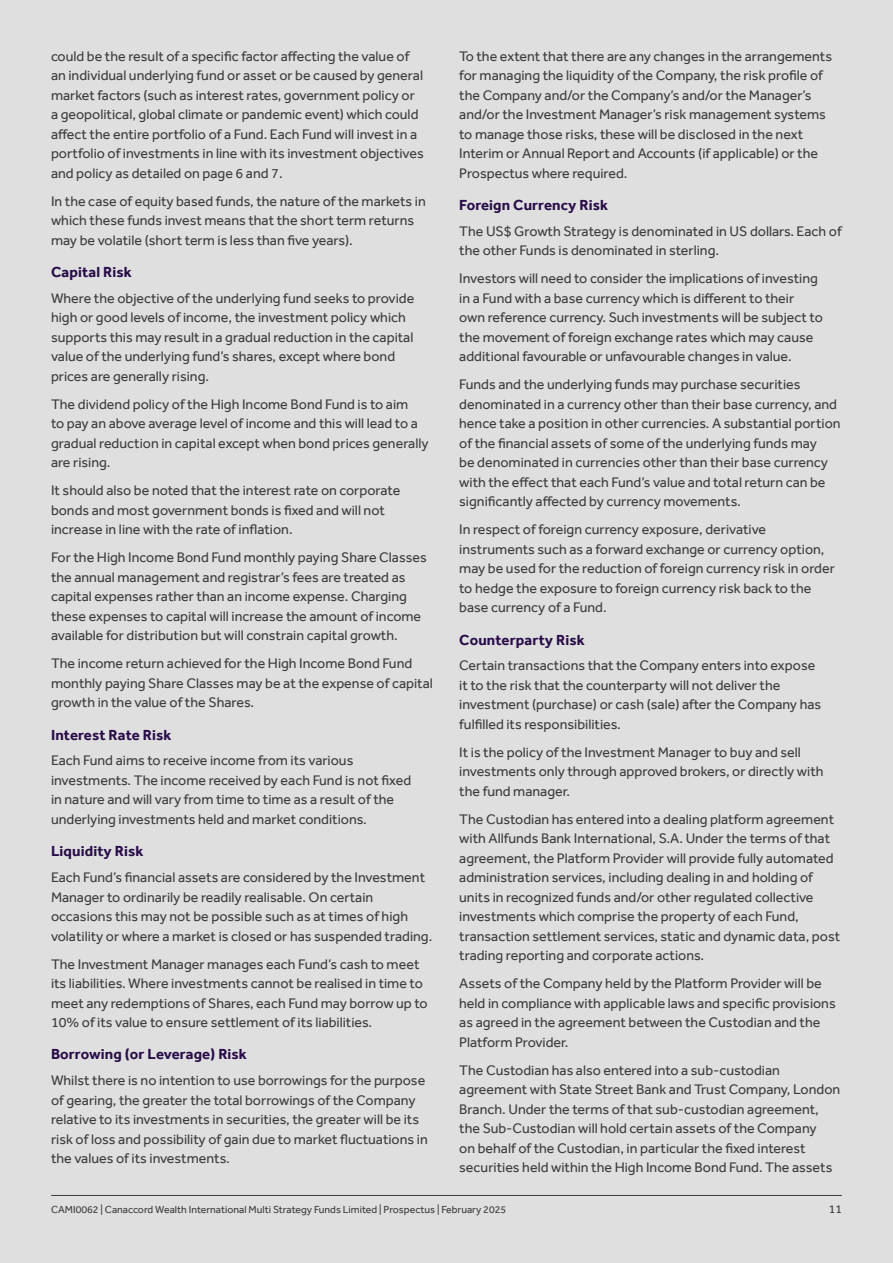
<style>
.page{position:relative;width:893px;height:1263px;background:#dfdfe0}
.page>*{position:absolute;margin:0;border:0;box-sizing:border-box;transform-origin:0 0}
.CG_A4_Subheader_Level_1{font:700 15px "Effra";letter-spacing:.01em;color:#290d48}
.CG_A4_Body_Copy{font:14.25px/19.5px "Effra";color:#3d3d3d}
.t1{font:12px "Effra";color:#3d3d3d}
.t2{font:10.5px "Effra";color:#3d3d3d}
</style>
<div class="page">
<hr style="left:51px;top:1195px;width:791px;height:1px;background:#3d3d3d">
<p class="CG_A4_Body_Copy" style="left:51px;top:46px;width:374px">could be the result of a specific factor affecting the value of an individual underlying fund or asset or be caused by general market factors (such as interest rates, government policy or a geopolitical, global climate or pandemic event) which could affect the entire portfolio of a Fund. Each Fund will invest in a portfolio of investments in line with its investment objectives and policy as detailed on page 6 and 7.</p>
<p class="CG_A4_Body_Copy" style="left:51px;top:191px;width:376px">In the case of equity based funds, the nature of the markets in which these funds invest means that the short term returns may be volatile (short term is less than five years).</p>
<p class="CG_A4_Subheader_Level_1" style="left:51px;top:263px;width:82px">Capital Risk</p>
<p class="CG_A4_Body_Copy" style="left:51px;top:288px;width:365px">Where the objective of the underlying fund seeks to provide high or good levels of income, the investment policy which supports this may result in a gradual reduction in the capital value of the underlying fund’s shares, except where bond prices are generally rising.</p>
<p class="CG_A4_Body_Copy" style="left:51px;top:394px;width:379px">The dividend policy of the High Income Bond Fund is to aim<br>to pay an above average level of income and this will lead to a gradual reduction in capital except when bond prices generally are rising.</p>
<p class="CG_A4_Body_Copy" style="left:51px;top:481px;width:351px">It should also be noted that the interest rate on corporate bonds and most government bonds is fixed and will not increase in line with the rate of inflation.</p>
<p class="CG_A4_Body_Copy" style="left:51px;top:548px;width:377px">For the High Income Bond Fund monthly paying Share Classes the annual management and registrar’s fees are treated as capital expenses rather than an income expense. Charging these expenses to capital will increase the amount of income available for distribution but will constrain capital growth.</p>
<p class="CG_A4_Body_Copy" style="left:51px;top:654px;width:383px">The income return achieved for the High Income Bond Fund monthly paying Share Classes may be at the expense of capital growth in the value of the Shares.</p>
<p class="CG_A4_Subheader_Level_1" style="left:51px;top:725px;width:122px">Interest Rate Risk</p>
<p class="CG_A4_Body_Copy" style="left:51px;top:751px;width:362px">Each Fund aims to receive income from its various investments. The income received by each Fund is not fixed in nature and will vary from time to time as a result of the underlying investments held and market conditions.</p>
<p class="CG_A4_Subheader_Level_1" style="left:51px;top:842px;width:94px">Liquidity Risk</p>
<p class="CG_A4_Body_Copy" style="left:51px;top:867px;width:383px">Each Fund’s financial assets are considered by the Investment Manager to ordinarily be readily realisable. On certain occasions this may not be possible such as at times of high volatility or where a market is closed or has suspended trading.</p>
<p class="CG_A4_Body_Copy" style="left:51px;top:954px;width:378px">The Investment Manager manages each Fund’s cash to meet its liabilities. Where investments cannot be realised in time to meet any redemptions of Shares, each Fund may borrow up to 10% of its value to ensure settlement of its liabilities.</p>
<p class="CG_A4_Subheader_Level_1" style="left:51px;top:1045px;width:197px">Borrowing (or Leverage) Risk</p>
<p class="CG_A4_Body_Copy" style="left:51px;top:1070px;width:378px">Whilst there is no intention to use borrowings for the purpose of gearing, the greater the total borrowings of the Company relative to its investments in securities, the greater will be its risk of loss and possibility of gain due to market fluctuations in the values of its investments.</p>
<p class="CG_A4_Body_Copy" style="left:459px;top:46px;width:374px">To the extent that there are any changes in the arrangements for managing the liquidity of the Company, the risk profile of the Company and/or the Company’s and/or the Manager’s and/or the Investment Manager’s risk management systems to manage those risks, these will be disclosed in the next Interim or Annual Report and Accounts (if applicable) or the Prospectus where required.</p>
<p class="CG_A4_Subheader_Level_1" style="left:459px;top:196px;width:150px">Foreign Currency Risk</p>
<p class="CG_A4_Body_Copy" style="left:459px;top:221px;width:384px">The US$ Growth Strategy is denominated in US dollars. Each of the other Funds is denominated in sterling.</p>
<p class="CG_A4_Body_Copy" style="left:459px;top:269px;width:365px">Investors will need to consider the implications of investing in a Fund with a base currency which is different to their own reference currency. Such investments will be subject to the movement of foreign exchange rates which may cause additional favourable or unfavourable changes in value.</p>
<p class="CG_A4_Body_Copy" style="left:459px;top:375px;width:383px">Funds and the underlying funds may purchase securities denominated in a currency other than their base currency, and hence take a position in other currencies. A substantial portion of the financial assets of some of the underlying funds may<br>be denominated in currencies other than their base currency with the effect that each Fund’s value and total return can be significantly affected by currency movements.</p>
<p class="CG_A4_Body_Copy" style="left:459px;top:520px;width:377px">In respect of foreign currency exposure, derivative instruments such as a forward exchange or currency option, may be used for the reduction of foreign currency risk in order to hedge the exposure to foreign currency risk back to the base currency of a Fund.</p>
<p class="CG_A4_Subheader_Level_1" style="left:459px;top:630px;width:127px">Counterparty Risk</p>
<p class="CG_A4_Body_Copy" style="left:459px;top:656px;width:364px">Certain transactions that the Company enters into expose it to the risk that the counterparty will not deliver the investment (purchase) or cash (sale) after the Company has fulfilled its responsibilities.</p>
<p class="CG_A4_Body_Copy" style="left:459px;top:742px;width:366px">It is the policy of the Investment Manager to buy and sell investments only through approved brokers, or directly with the fund manager.</p>
<p class="CG_A4_Body_Copy" style="left:459px;top:809px;width:382px">The Custodian has entered into a dealing platform agreement with Allfunds Bank International, S.A. Under the terms of that agreement, the Platform Provider will provide fully automated administration services, including dealing in and holding of units in recognized funds and/or other regulated collective investments which comprise the property of each Fund, transaction settlement services, static and dynamic data, post trading reporting and corporate actions.</p>
<p class="CG_A4_Body_Copy" style="left:459px;top:974px;width:378px">Assets of the Company held by the Platform Provider will be held in compliance with applicable laws and specific provisions as agreed in the agreement between the Custodian and the Platform Provider.</p>
<p class="CG_A4_Body_Copy" style="left:459px;top:1060px;width:383px">The Custodian has also entered into a sub-custodian agreement with State Street Bank and Trust Company, London Branch. Under the terms of that sub-custodian agreement, the Sub-Custodian will hold certain assets of the Company<br>on behalf of the Custodian, in particular the fixed interest securities held within the High Income Bond Fund. The assets</p>
<p class="t2" style="left:51px;top:1203px;width:457px">CAMI0062 | Canaccord Wealth International Multi Strategy Funds Limited | Prospectus | February 2025</p>
<p class="t1" style="left:829px;top:1202px;width:15px">11</p>
</div>
